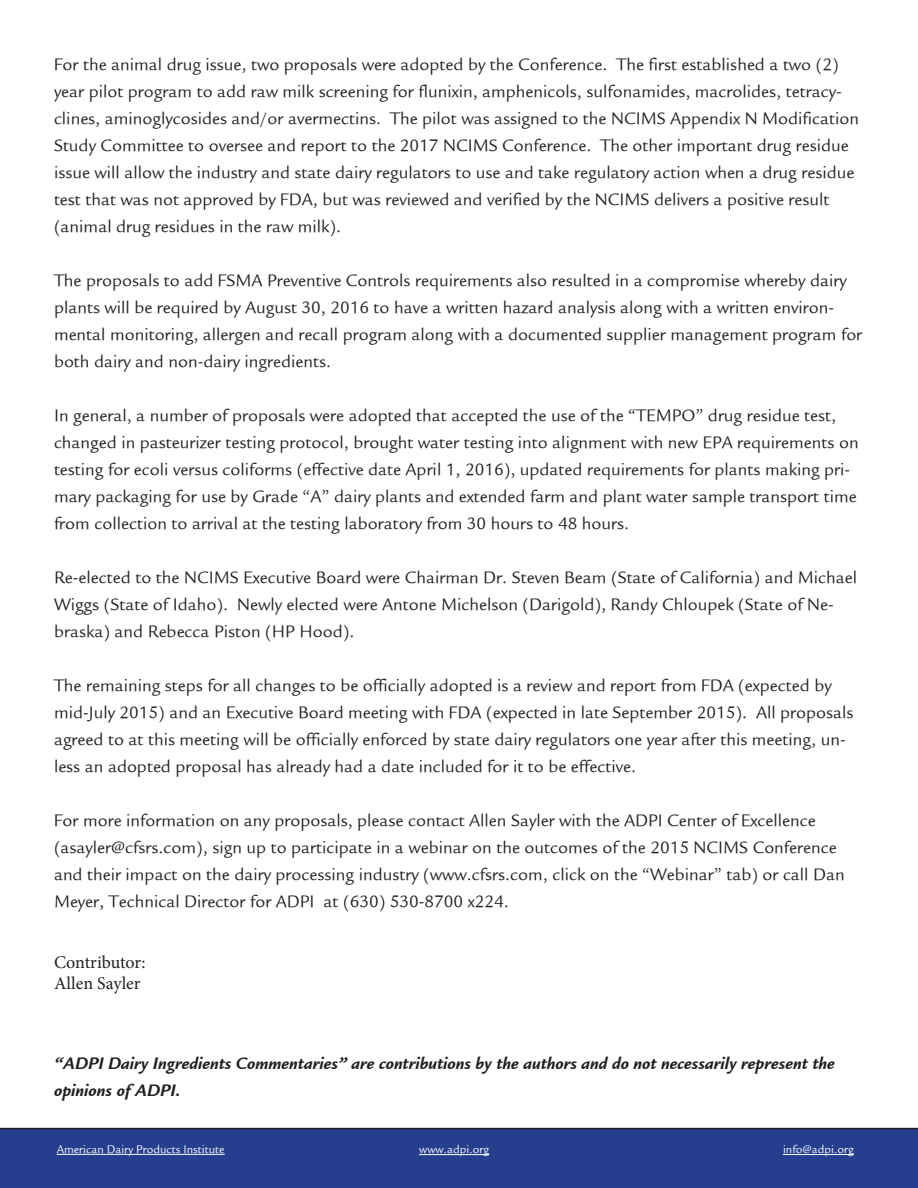
<style>
.page{position:relative;width:918px;height:1188px;background:#fff}
.page>*{position:absolute;margin:0;border:0;box-sizing:border-box;transform-origin:0 0}
.t1{font:18px/27px "Legacy Sans";color:#231f20}
.t2{font:italic 700 18px "Legacy Sans";color:#231f20}
.t3{font:18px "Minion Pro";color:#231f20}
.t4{font:12px "Legacy Sans";color:#fff}
</style>
<div class="page">
<div style="left:0;top:1128px;width:918px;height:60px;background:#253f8e"></div>
<hr style="left:57px;top:1154px;width:168px;height:1px;background:#fff">
<hr style="left:419px;top:1154px;width:70px;height:1px;background:#fff">
<hr style="left:783px;top:1154px;width:71px;height:1px;background:#fff">
<p class="t1" style="left:54px;top:51px;width:807px">For the animal drug issue, two proposals were adopted by the Conference. The first established a two (2) year pilot program to add raw milk screening for flunixin, amphenicols, sulfonamides, macrolides, tetracy&shy;clines, aminoglycosides and/or avermectins. The pilot was assigned to the NCIMS Appendix N Modification Study Committee to oversee and report to the 2017 NCIMS Conference. The other important drug residue issue will allow the industry and state dairy regulators to use and take regulatory action when a drug residue test that was not approved by FDA, but was reviewed and verified by the NCIMS delivers a positive result (animal drug residues in the raw milk).</p>
<p class="t1" style="left:54px;top:267px;width:810px">The proposals to add FSMA Preventive Controls requirements also resulted in a compromise whereby dairy plants will be required by August 30, 2016 to have a written hazard analysis along with a written environ&shy;mental monitoring, allergen and recall program along with a documented supplier management program for both dairy and non-dairy ingredients.</p>
<p class="t1" style="left:54px;top:402px;width:806px">In general, a number of proposals were adopted that accepted the use of the “TEMPO” drug residue test, changed in pasteurizer testing protocol, brought water testing into alignment with new EPA requirements on testing for ecoli versus coliforms (effective date April 1, 2016), updated requirements for plants making pri&shy;mary packaging for use by Grade “A” dairy plants and extended farm and plant water sample transport time from collection to arrival at the testing laboratory from 30 hours to 48 hours.</p>
<p class="t1" style="left:54px;top:564px;width:805px">Re-elected to the NCIMS Executive Board were Chairman Dr. Steven Beam (State of California) and Michael<br>Wiggs (State of Idaho). Newly elected were Antone Michelson (Darigold), Randy Chloupek (State of Ne&shy;braska) and Rebecca Piston (HP Hood).</p>
<p class="t1" style="left:54px;top:672px;width:801px">The remaining steps for all changes to be officially adopted is a review and report from FDA (expected by mid-July 2015) and an Executive Board meeting with FDA (expected in late September 2015). All proposals agreed to at this meeting will be officially enforced by state dairy regulators one year after this meeting, un&shy;less an adopted proposal has already had a date included for it to be effective.</p>
<p class="t1" style="left:54px;top:807px;width:792px">For more information on any proposals, please contact Allen Sayler with the ADPI Center of Excellence (asayler@cfsrs.com), sign up to participate in a webinar on the outcomes of the 2015 NCIMS Conference and their impact on the dairy processing industry (www.cfsrs.com, click on the “Webinar” tab) or call Dan Meyer, Technical Director for ADPI at (630) 530-8700 x224.</p>
<p class="t3" style="left:54px;top:950px;width:93px">Contributor:</p>
<p class="t3" style="left:54px;top:972px;width:88px">Allen Sayler</p>
<p class="t2" style="left:54px;top:1053px;width:782px">“ADPI Dairy Ingredients Commentaries” are contributions by the authors and do not necessarily represent the</p>
<p class="t2" style="left:54px;top:1080px;width:128px">opinions of ADPI.</p>
<p class="t4" style="left:57px;top:1143px;width:169px">American Dairy Products Institute</p>
<p class="t4" style="left:419px;top:1143px;width:71px">www.adpi.org</p>
<p class="t4" style="left:783px;top:1143px;width:72px">info@adpi.org</p>
</div>
